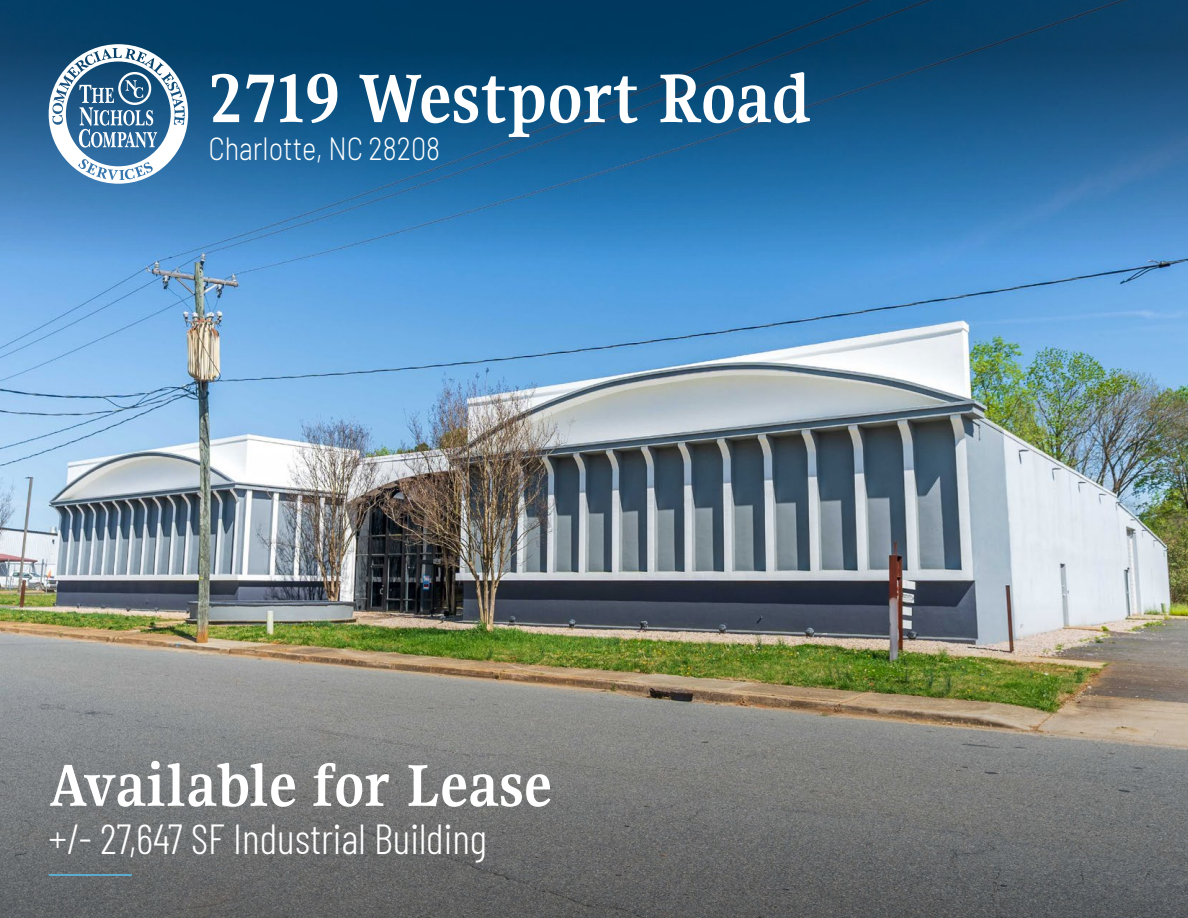
<style>
.page{position:relative;width:1188px;height:918px;background:#fff}
.page>*{position:absolute;margin:0;border:0;box-sizing:border-box;transform-origin:0 0}
.t1{font:700 75.75px "Gupter";letter-spacing:.01em;color:#fff}
.t2{font:700 65.1px "Gupter";letter-spacing:.01em;color:#fff}
.t3{font:300 42px "Barlow Condensed";color:#fff}
.t4{font:300 32.1px "Barlow";color:#fff;scale:.84 1}
</style>
<div class="page">
<svg style="left:0;top:0;width:1188px;height:381px;background:#3a7aac"></svg>
<img style="left:0;top:381px;width:1188px;height:537px">
<svg style="left:49px;top:44px;width:139px;height:140px"></svg>
<hr style="left:49px;top:874px;width:83px;height:2px;background:#57c4f0">
<h1 class="t1" style="left:208px;top:59px;width:605px">2719 Westport Road</h1>
<p class="t4" style="left:208px;top:125px;width:278px">Charlotte, NC 28208</p>
<h2 class="t2" style="left:49px;top:751px;width:504px">Available for Lease</h2>
<p class="t3" style="left:49px;top:809px;width:440px">+/- 27,647 SF Industrial Building</p>
</div>
